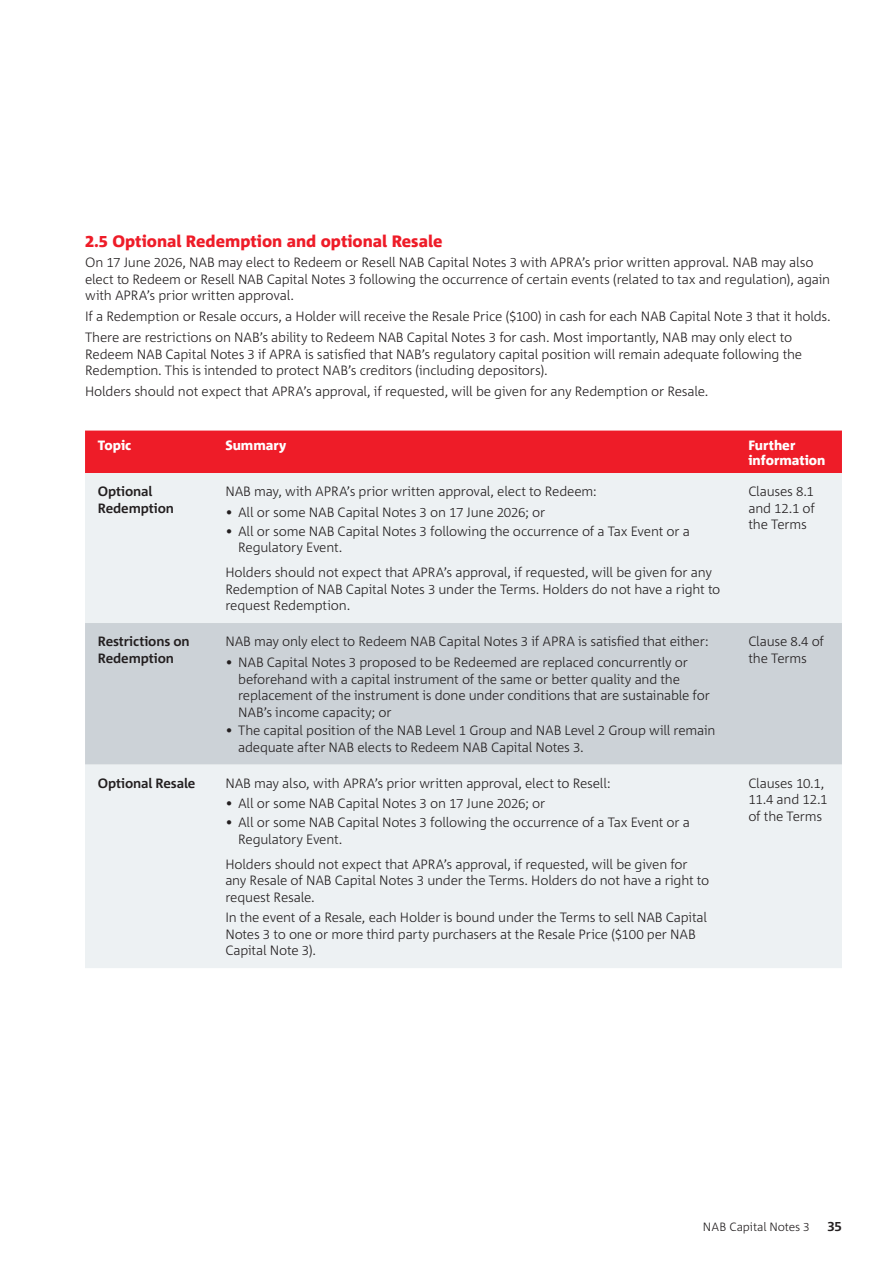
<style>
.page{position:relative;width:893px;height:1263px;background:#fff}
.page>*{position:absolute;margin:0;border:0;box-sizing:border-box;transform-origin:0 0}
.t1{font:800 16.5px "Corpid C1";color:#ee1c28}
.t2{font:300 13.5px/16.5px "Corpid C1";letter-spacing:-.015em;color:#231f20}
.t3{font:700 13.5px/16.5px "Corpid C1";letter-spacing:-.01em;color:#231f20}
.t4{font:800 13.5px/15px "Corpid C1";color:#fff}
.t5{font:300 12px "Corpid C1";letter-spacing:-.005em;color:#231f20}
</style>
<div class="page">
<div style="left:85px;top:431px;width:757px;height:42px;background:#ee1c28"></div>
<div style="left:85px;top:473px;width:757px;height:495px;background:#edf1f3"></div>
<div style="left:85px;top:623px;width:757px;height:141px;background:#ccd2d7"></div>
<p class="t1" style="left:85px;top:231px;width:359px">2.5 Optional Redemption and optional Resale</p>
<p class="t2" style="left:85px;top:254px;width:747px">On 17 June 2026, NAB may elect to Redeem or Resell NAB Capital Notes 3 with APRA’s prior written approval. NAB may also elect to Redeem or Resell NAB Capital Notes 3 following the occurrence of certain events (related to tax and regulation), again with APRA’s prior written approval.</p>
<p class="t2" style="left:85px;top:306px;width:747px;line-height:20.7px">If a Redemption or Resale occurs, a Holder will receive the Resale Price ($100) in cash for each NAB Capital Note 3 that it holds.<br>There are restrictions on NAB’s ability to Redeem NAB Capital Notes 3 for cash. Most importantly, NAB may only elect to</p>
<p class="t2" style="left:85px;top:345px;width:719px">Redeem NAB Capital Notes 3 if APRA is satisfied that NAB’s regulatory capital position will remain adequate following the<br>Redemption. This is intended to protect NAB’s creditors (including depositors).</p>
<p class="t2" style="left:85px;top:382px;width:625px">Holders should not expect that APRA’s approval, if requested, will be given for any Redemption or Resale.</p>
<p class="t4" style="left:98px;top:437px;width:35px">Topic</p>
<p class="t4" style="left:225px;top:437px;width:62px">Summary</p>
<p class="t4" style="left:748px;top:437px;width:79px">Further information</p>
<p class="t3" style="left:98px;top:483px;width:78px">Optional<br>Redemption</p>
<p class="t2" style="left:225px;top:483px;width:373px">NAB may, with APRA’s prior written approval, elect to Redeem:</p>
<p class="t2" style="left:748px;top:483px;width:68px;text-align:justify">Clauses 8.1 and 12.1 of the Terms</p>
<p class="t2" style="left:225px;top:504px;width:321px">• All or some NAB Capital Notes 3 on 17 June 2026; or</p>
<p class="t2" style="left:238px;top:522px;width:453px;text-indent:-13px">• All or some NAB Capital Notes 3 following the occurrence of a Tax Event or a<br>Regulatory Event.</p>
<p class="t2" style="left:225px;top:564px;width:497px">Holders should not expect that APRA’s approval, if requested, will be given for any<br>Redemption of NAB Capital Notes 3 under the Terms. Holders do not have a right to request Redemption.</p>
<p class="t3" style="left:98px;top:633px;width:93px">Restrictions on<br>Redemption</p>
<p class="t2" style="left:225px;top:633px;width:485px">NAB may only elect to Redeem NAB Capital Notes 3 if APRA is satisfied that either:</p>
<p class="t2" style="left:238px;top:654px;width:473px;text-indent:-13px">• NAB Capital Notes 3 proposed to be Redeemed are replaced concurrently or beforehand with a capital instrument of the same or better quality and the replacement of the instrument is done under conditions that are sustainable for NAB’s income capacity; or</p>
<p class="t2" style="left:238px;top:722px;width:479px;text-indent:-13px">• The capital position of the NAB Level 1 Group and NAB Level 2 Group will remain adequate after NAB elects to Redeem NAB Capital Notes 3.</p>
<p class="t3" style="left:98px;top:774px;width:99px">Optional Resale</p>
<p class="t2" style="left:225px;top:774px;width:387px">NAB may also, with APRA’s prior written approval, elect to Resell:</p>
<p class="t2" style="left:225px;top:795px;width:321px">• All or some NAB Capital Notes 3 on 17 June 2026; or</p>
<p class="t2" style="left:238px;top:814px;width:453px;text-indent:-13px">• All or some NAB Capital Notes 3 following the occurrence of a Tax Event or a<br>Regulatory Event.</p>
<p class="t2" style="left:225px;top:855px;width:485px">Holders should not expect that APRA’s approval, if requested, will be given for any Resale of NAB Capital Notes 3 under the Terms. Holders do not have a right to request Resale.</p>
<p class="t2" style="left:225px;top:909px;width:483px">In the event of a Resale, each Holder is bound under the Terms to sell NAB Capital<br>Notes 3 to one or more third party purchasers at the Resale Price ($100 per NAB<br>Capital Note 3).</p>
<p class="t2" style="left:748px;top:633px;width:77px">Clause 8.4 of the Terms</p>
<p class="t2" style="left:748px;top:774px;width:81px">Clauses 10.1,<br>11.4 and 12.1 of the Terms</p>
<p class="t5" style="left:703px;top:1219px;width:108px">NAB Capital Notes 3</p>
<p class="t3" style="left:827px;top:1217px;width:16px">35</p>
</div>
